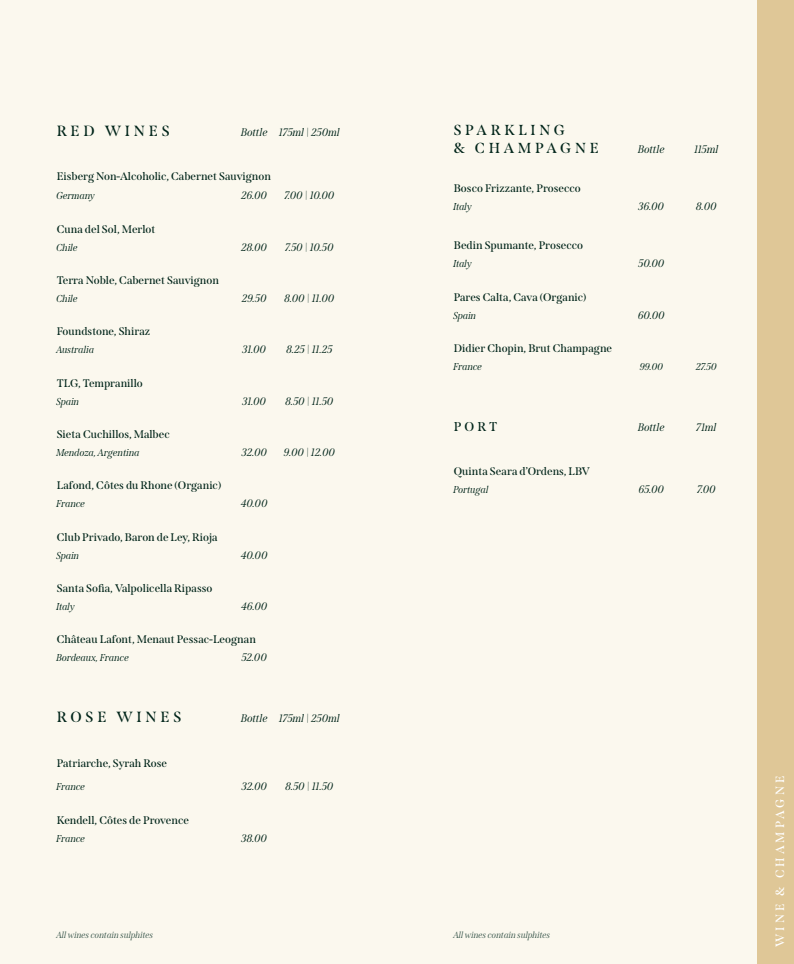
<style>
.page{position:relative;width:794px;height:964px;background:#fbf8ee}
.page>*{position:absolute;margin:0;border:0;box-sizing:border-box;transform-origin:0 0}
.t1{font:600 14.8px "Span";letter-spacing:.25em;color:#002419}
.t2{font:600 14.5px/18px "Span";letter-spacing:.25em;color:#002419}
.t3{font:600 12.8px "Span";color:#002419}
.t4{font:600 12px "Span";letter-spacing:.25em;color:#fff}
.t5{font:600 11px "Span";color:#002419}
.t6{font:italic 11px "Span";letter-spacing:.005em;color:#002419}
.t7{font:italic 10px "Span";color:#002419}
.t8{font:italic 9px "Span";color:#3b584d}
</style>
<div class="page">
<div style="left:757px;top:0;width:37px;height:964px;background:#dfc797"></div>
<h1 class="t1" style="left:57px;top:122px;width:115px">RED WINES</h1>
<p class="t6" style="left:241px;top:125px;width:100px">Bottle 175ml | 250ml</p>
<p class="t5" style="left:57px;top:170px;width:216px">Eisberg Non-Alcoholic, Cabernet Sauvignon</p>
<p class="t7" style="left:57px;top:190px;width:40px">Germany</p>
<p class="t6" style="left:242px;top:189px;width:27px">26.00</p>
<p class="t6" style="left:285px;top:189px;width:52px">7.00 | 10.00</p>
<p class="t5" style="left:57px;top:222px;width:100px">Cuna del Sol, Merlot</p>
<p class="t7" style="left:57px;top:241px;width:23px">Chile</p>
<p class="t6" style="left:242px;top:240px;width:27px">28.00</p>
<p class="t6" style="left:285px;top:240px;width:50px">7.50 | 10.50</p>
<p class="t5" style="left:57px;top:274px;width:164px">Terra Noble, Cabernet Sauvignon</p>
<p class="t7" style="left:57px;top:292px;width:23px">Chile</p>
<p class="t6" style="left:242px;top:292px;width:26px">29.50</p>
<p class="t6" style="left:285px;top:292px;width:51px">8.00 | 11.00</p>
<p class="t5" style="left:57px;top:325px;width:95px">Foundstone, Shiraz</p>
<p class="t7" style="left:57px;top:344px;width:39px">Australia</p>
<p class="t6" style="left:243px;top:343px;width:25px">31.00</p>
<p class="t6" style="left:287px;top:343px;width:48px">8.25 | 11.25</p>
<p class="t5" style="left:57px;top:376px;width:88px">TLG, Tempranillo</p>
<p class="t7" style="left:57px;top:395px;width:24px">Spain</p>
<p class="t6" style="left:243px;top:394px;width:25px">31.00</p>
<p class="t6" style="left:286px;top:394px;width:50px">8.50 | 11.50</p>
<p class="t5" style="left:57px;top:428px;width:115px">Sieta Cuchillos, Malbec</p>
<p class="t7" style="left:57px;top:446px;width:85px">Mendoza, Argentina</p>
<p class="t6" style="left:242px;top:446px;width:27px">32.00</p>
<p class="t6" style="left:284px;top:446px;width:53px">9.00 | 12.00</p>
<p class="t5" style="left:57px;top:479px;width:166px">Lafond, Côtes du Rhone (Organic)</p>
<p class="t7" style="left:57px;top:498px;width:30px">France</p>
<p class="t6" style="left:242px;top:497px;width:28px">40.00</p>
<p class="t5" style="left:57px;top:530px;width:163px">Club Privado, Baron de Ley, Rioja</p>
<p class="t7" style="left:57px;top:549px;width:24px">Spain</p>
<p class="t6" style="left:242px;top:548px;width:28px">40.00</p>
<p class="t5" style="left:57px;top:582px;width:157px">Santa Sofia, Valpolicella Ripasso</p>
<p class="t7" style="left:57px;top:600px;width:20px">Italy</p>
<p class="t6" style="left:242px;top:600px;width:28px">46.00</p>
<p class="t5" style="left:57px;top:633px;width:201px">Château Lafont, Menaut Pessac-Leognan</p>
<p class="t7" style="left:57px;top:652px;width:74px">Bordeaux, France</p>
<p class="t6" style="left:242px;top:651px;width:27px">52.00</p>
<h1 class="t1" style="left:57px;top:708px;width:126px">ROSE WINES</h1>
<p class="t6" style="left:241px;top:711px;width:100px">Bottle 175ml | 250ml</p>
<p class="t5" style="left:57px;top:756px;width:112px">Patriarche, Syrah Rose</p>
<p class="t7" style="left:57px;top:781px;width:30px">France</p>
<p class="t6" style="left:242px;top:780px;width:27px">32.00</p>
<p class="t6" style="left:286px;top:780px;width:50px">8.50 | 11.50</p>
<p class="t5" style="left:57px;top:813px;width:134px">Kendell, Côtes de Provence</p>
<p class="t7" style="left:57px;top:832px;width:30px">France</p>
<p class="t6" style="left:242px;top:831px;width:27px">38.00</p>
<h2 class="t2" style="left:454px;top:122px;width:147px">SPARKLING<br>&amp; CHAMPAGNE</h2>
<p class="t6" style="left:638px;top:143px;width:28px">Bottle</p>
<p class="t6" style="left:694px;top:143px;width:26px">115ml</p>
<p class="t5" style="left:454px;top:182px;width:129px">Bosco Frizzante, Prosecco</p>
<p class="t7" style="left:454px;top:201px;width:20px">Italy</p>
<p class="t6" style="left:639px;top:200px;width:27px">36.00</p>
<p class="t6" style="left:696px;top:200px;width:22px">8.00</p>
<p class="t5" style="left:454px;top:239px;width:131px">Bedin Spumante, Prosecco</p>
<p class="t7" style="left:454px;top:258px;width:20px">Italy</p>
<p class="t6" style="left:639px;top:257px;width:27px">50.00</p>
<p class="t5" style="left:454px;top:290px;width:134px">Pares Calta, Cava (Organic)</p>
<p class="t7" style="left:454px;top:309px;width:24px">Spain</p>
<p class="t6" style="left:638px;top:308px;width:28px">60.00</p>
<p class="t5" style="left:454px;top:342px;width:160px">Didier Chopin, Brut Champagne</p>
<p class="t7" style="left:454px;top:361px;width:30px">France</p>
<p class="t7" style="left:640px;top:361px;width:25px">99.00</p>
<p class="t7" style="left:696px;top:361px;width:22px">27.50</p>
<p class="t3" style="left:454px;top:419px;width:45px">PORT</p>
<p class="t6" style="left:638px;top:420px;width:28px">Bottle</p>
<p class="t6" style="left:696px;top:420px;width:22px">71ml</p>
<p class="t5" style="left:454px;top:465px;width:138px">Quinta Seara d’Ordens, LBV</p>
<p class="t7" style="left:454px;top:484px;width:37px">Portugal</p>
<p class="t6" style="left:639px;top:483px;width:27px">65.00</p>
<p class="t6" style="left:697px;top:483px;width:20px">7.00</p>
<p class="t8" style="left:57px;top:929px;width:98px">All wines contain sulphites</p>
<p class="t8" style="left:454px;top:929px;width:98px">All wines contain sulphites</p>
<p class="t4" style="left:773px;top:947px;width:173px;rotate:-90deg">WINE &amp; CHAMPAGNE</p>
</div>
